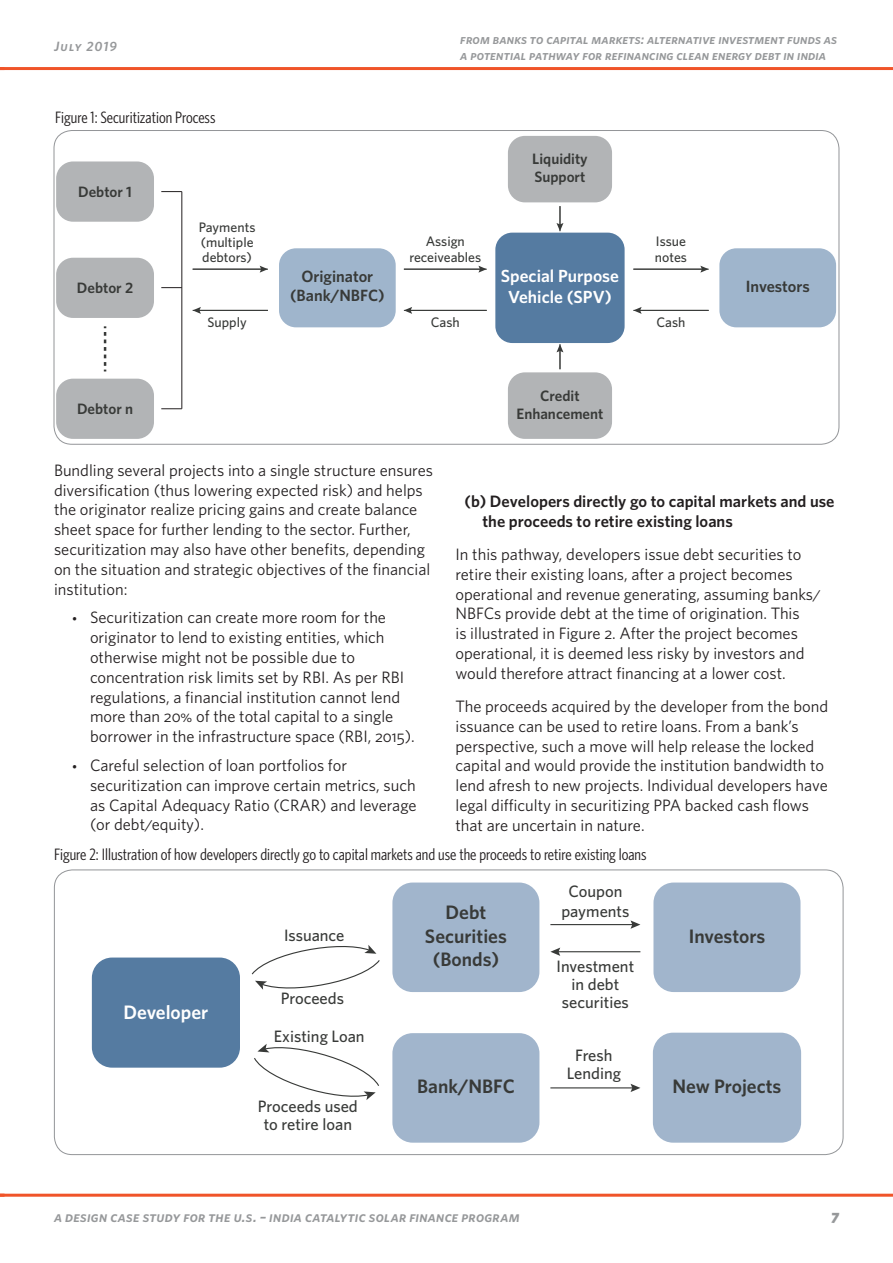
<style>
.page{position:relative;width:893px;height:1263px;background:#fff}
.page>*{position:absolute;margin:0;border:0;box-sizing:border-box;transform-origin:0 0}
.t1{font:600 19.5px/23.4px "Whitney";color:#383a38;text-align:center}
.t2{font:600 19.5px "Whitney";color:#fff}
.t3{font:600 17.55px/21.1px "Whitney";color:#fff;text-align:center}
.CPI_Basic_Paragraph{font:16.5px/19.8px "Whitney";color:#231f20}
.CPI_Figure_title__ES{font:16.5px "Whitney Condensed";color:#231f20}
.t4{font:500 16.5px/18px "Whitney";color:#383a38;text-align:center}
.t5{font:600 16.5px/19.8px "Whitney";color:#231f20}
.t6{font:600 16.35px/19.5px "Whitney";color:#383a38;text-align:center}
.t7{font:italic 600 15px "Whitney";letter-spacing:.01em;color:#96989a}
.t8{font:600 15px/18px "Whitney";color:#383a38;text-align:center}
.t9{font:italic 900 15px "Whitney";color:#96989a}
.t10{font:500 13.8px/16.4px "Whitney";color:#383a38}
.t11{font:italic 600 13.5px/16.2px "Whitney";letter-spacing:.005em;color:#96989a}
.t12{font:italic 600 13.5px "Whitney";letter-spacing:.08em;color:#96989a}
.s1{font-family:"Chaparral Pro"}
</style>
<div class="page">
<hr style="left:0;top:67px;width:893px;height:3px;background:#f05429">
<hr style="left:0;top:1194px;width:893px;height:3px;background:#f05429">
<div style="left:721px;top:250px;width:113px;height:75px;background:#9fb5cc;border-radius:15px"></div>
<div style="left:719px;top:248px;width:117px;height:79px;border:4px solid #9fb5cc;border-radius:15px"></div>
<div style="left:497px;top:234px;width:126px;height:107px;background:#557ba1;border-radius:15px"></div>
<div style="left:495px;top:233px;width:130px;height:110px;border:4px solid #557ba1;border-radius:15px"></div>
<div style="left:281px;top:250px;width:113px;height:75px;background:#9fb5cc;border-radius:15px"></div>
<div style="left:279px;top:248px;width:117px;height:79px;border:4px solid #9fb5cc;border-radius:15px"></div>
<div style="left:510px;top:138px;width:100px;height:62px;background:#b2b4b6;border-radius:15px"></div>
<div style="left:508px;top:136px;width:104px;height:66px;border:4px solid #b2b4b6;border-radius:15px"></div>
<div style="left:510px;top:374px;width:100px;height:63px;background:#b2b4b6;border-radius:15px"></div>
<div style="left:508px;top:372px;width:104px;height:67px;border:4px solid #b2b4b6;border-radius:15px"></div>
<div style="left:58px;top:260px;width:94px;height:56px;background:#b2b4b6;border-radius:15px"></div>
<div style="left:56px;top:258px;width:98px;height:60px;border:4px solid #b2b4b6;border-radius:15px"></div>
<div style="left:58px;top:163px;width:94px;height:57px;background:#b2b4b6;border-radius:15px"></div>
<div style="left:56px;top:161px;width:98px;height:61px;border:4px solid #b2b4b6;border-radius:15px"></div>
<div style="left:58px;top:380px;width:94px;height:57px;background:#b2b4b6;border-radius:15px"></div>
<div style="left:56px;top:379px;width:98px;height:60px;border:4px solid #b2b4b6;border-radius:15px"></div>
<hr style="left:639px;top:310px;width:70px;height:1px;background:#383a38">
<svg style="left:633px;top:307px;width:9px;height:7px"></svg>
<hr style="left:633px;top:269px;width:70px;height:1px;background:#383a38">
<svg style="left:700px;top:266px;width:9px;height:7px"></svg>
<hr style="left:193px;top:269px;width:69px;height:1px;background:#383a38">
<svg style="left:260px;top:266px;width:8px;height:7px"></svg>
<hr style="left:181px;top:192px;width:1px;height:217px;background:#231f20">
<svg style="left:161px;top:408px;width:21px;height:1px"></svg>
<svg style="left:161px;top:287px;width:21px;height:1px"></svg>
<svg style="left:161px;top:191px;width:21px;height:1px"></svg>
<svg style="left:556px;top:206px;width:7px;height:25px"></svg>
<svg style="left:556px;top:344px;width:7px;height:25px"></svg>
<svg style="left:104px;top:326px;width:2px;height:45px"></svg>
<hr style="left:198px;top:310px;width:70px;height:1px;background:#383a38">
<svg style="left:193px;top:307px;width:8px;height:7px"></svg>
<hr style="left:409px;top:310px;width:78px;height:1px;background:#383a38">
<svg style="left:404px;top:307px;width:8px;height:7px"></svg>
<hr style="left:404px;top:269px;width:77px;height:1px;background:#383a38">
<svg style="left:478px;top:266px;width:9px;height:7px"></svg>
<div style="left:395px;top:885px;width:142px;height:105px;background:#a1b5cc;border-radius:18px"></div>
<div style="left:392px;top:882px;width:147px;height:110px;border:4px solid #a1b5cc;border-radius:18px"></div>
<div style="left:656px;top:885px;width:142px;height:105px;background:#a1b5cc;border-radius:18px"></div>
<div style="left:653px;top:882px;width:147px;height:110px;border:4px solid #a1b5cc;border-radius:18px"></div>
<div style="left:655px;top:1035px;width:144px;height:105px;background:#a1b5cc;border-radius:18px"></div>
<div style="left:653px;top:1033px;width:148px;height:110px;border:4px solid #a1b5cc;border-radius:18px"></div>
<div style="left:94px;top:960px;width:144px;height:105px;background:#557ba1;border-radius:18px"></div>
<div style="left:92px;top:957px;width:148px;height:111px;border:4px solid #557ba1;border-radius:18px"></div>
<hr style="left:557px;top:951px;width:83px;height:1px;background:#383a38">
<svg style="left:550px;top:947px;width:10px;height:9px"></svg>
<hr style="left:550px;top:924px;width:84px;height:1px;background:#383a38">
<svg style="left:630px;top:920px;width:10px;height:9px"></svg>
<hr style="left:550px;top:1087px;width:84px;height:1px;background:#383a38">
<svg style="left:630px;top:1084px;width:10px;height:8px"></svg>
<div style="left:395px;top:1035px;width:142px;height:105px;background:#a1b5cc;border-radius:18px"></div>
<div style="left:392px;top:1033px;width:147px;height:110px;border:4px solid #a1b5cc;border-radius:18px"></div>
<svg style="left:254px;top:1044px;width:125px;height:56px"></svg>
<svg style="left:251px;top:945px;width:129px;height:45px"></svg>
<p class="t12" style="left:54px;top:38px;width:65px">July 2019</p>
<p class="CPI_Figure_title__ES" style="left:55px;top:107px;width:162px">Figure 1: Securitization Process</p>
<p class="t8" style="left:78px;top:182px;width:55px">Debtor 1</p>
<p class="t8" style="left:77px;top:279px;width:58px">Debtor 2</p>
<p class="t8" style="left:77px;top:399px;width:58px">Debtor n</p>
<p class="t10" style="left:199px;top:219px;width:58px;line-height:15px">Payments (multiple</p>
<p class="t10" style="left:202px;top:249px;width:51px">debtors)</p>
<p class="t10" style="left:208px;top:313px;width:41px">Supply</p>
<p class="t11" style="left:460px;top:31px;width:378px">from banks to capital markets: alternative investment funds as a potential pathway for refinancing clean energy debt in india</p>
<p class="t6" style="left:290px;top:266px;width:96px">Originator (Bank/NBFC)</p>
<p class="t10" style="left:409px;top:232px;width:73px;text-align:center">Assign receiveables</p>
<p class="t10" style="left:431px;top:313px;width:30px">Cash</p>
<p class="t8" style="left:532px;top:150px;width:57px;text-align:left">Liquidity<br>Support</p>
<p class="t3" style="left:501px;top:265px;width:120px">Special Purpose<br>Vehicle (SPV)</p>
<p class="t8" style="left:517px;top:386px;width:88px">Credit<br>Enhancement</p>
<p class="t10" style="left:655px;top:232px;width:34px">Issue notes</p>
<p class="t10" style="left:656px;top:313px;width:30px">Cash</p>
<p class="t6" style="left:746px;top:277px;width:66px">Investors</p>
<p class="CPI_Basic_Paragraph" style="left:54px;top:460px;width:380px">Bundling several projects into a single structure ensures diversification (thus lowering expected risk) and helps the originator realize pricing gains and create balance sheet space for further lending to the sector. Further, securitization may also have other benefits, depending on the situation and strategic objectives of the financial institution:</p>
<p class="CPI_Basic_Paragraph" style="left:90px;top:607px;width:326px;text-indent:-18px"><span class="s1">•</span> Securitization can create more room for the originator to lend to existing entities, which otherwise might not be possible due to concentration risk limits set by RBI. As per RBI regulations, a financial institution cannot lend more than 20% of the total capital to a single borrower in the infrastructure space (RBI, 2015).</p>
<p class="CPI_Basic_Paragraph" style="left:90px;top:755px;width:328px;text-indent:-18px"><span class="s1">•</span> Careful selection of loan portfolios for securitization can improve certain metrics, such as Capital Adequacy Ratio (CRAR) and leverage (or debt/equity).</p>
<p class="t5" style="left:482px;top:491px;width:354px;text-indent:-18px">(b) Developers directly go to capital markets and use the proceeds to retire existing loans</p>
<p class="CPI_Basic_Paragraph" style="left:455px;top:544px;width:366px">In this pathway, developers issue debt securities to retire their existing loans, after a project becomes operational and revenue generating, assuming banks/ NBFCs provide debt at the time of origination. This<br>is illustrated in Figure 2. After the project becomes operational, it is deemed less risky by investors and would therefore attract financing at a lower cost.</p>
<p class="CPI_Basic_Paragraph" style="left:455px;top:696px;width:374px">The proceeds acquired by the developer from the bond issuance can be used to retire loans. From a bank’s perspective, such a move will help release the locked capital and would provide the institution bandwidth to lend afresh to new projects. Individual developers have legal difficulty in securitizing PPA backed cash flows that are uncertain in nature.</p>
<p class="CPI_Figure_title__ES" style="left:54px;top:844px;width:594px">Figure 2: Illustration of how developers directly go to capital markets and use the proceeds to retire existing loans</p>
<p class="t2" style="left:123px;top:1000px;width:86px">Developer</p>
<p class="t4" style="left:284px;top:926px;width:62px">Issuance</p>
<p class="t4" style="left:281px;top:989px;width:65px">Proceeds</p>
<p class="t4" style="left:274px;top:1027px;width:92px">Existing Loan</p>
<p class="t4" style="left:258px;top:1097px;width:101px">Proceeds used to retire loan</p>
<p class="t1" style="left:425px;top:900px;width:83px">Debt<br>Securities (Bonds)</p>
<p class="t1" style="left:417px;top:1074px;width:99px">Bank/NBFC</p>
<p class="t4" style="left:561px;top:881px;width:70px;line-height:19.5px">Coupon payments</p>
<p class="t4" style="left:557px;top:957px;width:79px">Investment in debt securities</p>
<p class="t4" style="left:567px;top:1046px;width:56px">Fresh<br>Lending</p>
<p class="t1" style="left:689px;top:924px;width:78px">Investors</p>
<p class="t1" style="left:673px;top:1074px;width:110px">New Projects</p>
<p class="t7" style="left:54px;top:1207px;width:467px">a design case study for the u.s. – india catalytic solar finance program</p>
<p class="t9" style="left:831px;top:1208px;width:10px">7</p>
</div>
